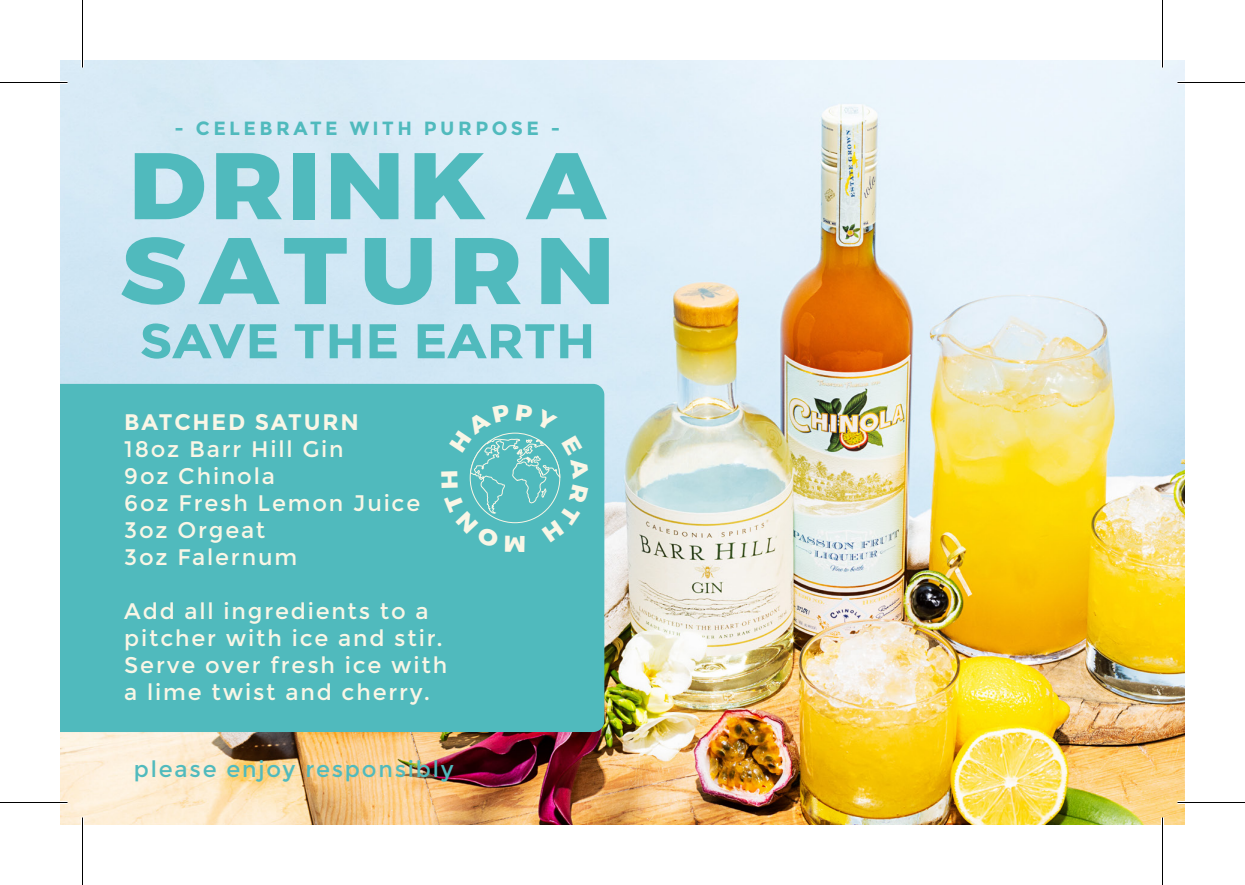
<style>
.page{position:relative;width:1245px;height:885px;background:#fff}
.page>*{position:absolute;margin:0;border:0;box-sizing:border-box;transform-origin:0 0}
.t1{font:800 94.25px/84.8px "Montserrat";letter-spacing:.045em;color:#50babd;scale:1.08 1}
.t2{font:700 48.75px "Montserrat";color:#50babd;scale:1.08 1}
.t3{font:22.5px/27px "Montserrat";letter-spacing:.08em;color:#f9f6e6}
.t4{font:22.5px "Montserrat";letter-spacing:.08em;color:#50babd}
.t5{font:700 22.5px "Montserrat";letter-spacing:.08em;color:#f9f6e6}
.t6{font:700 19px "Montserrat";letter-spacing:.18em;color:#50babd}
</style>
<div class="page">
<img style="left:61px;top:60px;width:1124px;height:765px">
<div style="left:60px;top:384px;width:544px;height:348px;background:#50babd"></div>
<hr style="left:0;top:81px;width:68px;height:3px;background:#fff">
<hr style="left:1178px;top:81px;width:67px;height:3px;background:#fff">
<hr style="left:0;top:801px;width:68px;height:3px;background:#fff">
<hr style="left:1178px;top:801px;width:67px;height:3px;background:#fff">
<hr style="left:81px;top:0;width:3px;height:68px;background:#fff">
<hr style="left:81px;top:818px;width:3px;height:67px;background:#fff">
<hr style="left:1161px;top:0;width:3px;height:68px;background:#fff">
<hr style="left:1161px;top:818px;width:3px;height:67px;background:#fff">
<hr style="left:0;top:82px;width:68px;height:1px;background:#000">
<hr style="left:1178px;top:82px;width:67px;height:1px;background:#000">
<hr style="left:0;top:802px;width:68px;height:1px;background:#000">
<hr style="left:1178px;top:802px;width:67px;height:1px;background:#000">
<hr style="left:82px;top:0;width:1px;height:68px;background:#000">
<hr style="left:82px;top:818px;width:1px;height:67px;background:#000">
<hr style="left:1162px;top:0;width:1px;height:68px;background:#000">
<hr style="left:1162px;top:818px;width:1px;height:67px;background:#000">
<svg style="left:441px;top:404px;width:148px;height:148px;background:#57bcbe"></svg>
<p class="t6" style="left:175px;top:117px;width:387px">- CELEBRATE WITH PURPOSE -</p>
<h1 class="t1" style="left:120px;top:136px;width:460px">DRINK A<br>SATURN</h1>
<h2 class="t2" style="left:139px;top:312px;width:424px">SAVE THE EARTH</h2>
<p class="t5" style="left:124px;top:409px;width:236px">BATCHED SATURN</p>
<p class="t3" style="left:124px;top:436px;width:297px">18oz Barr Hill Gin<br>9oz Chinola<br>6oz Fresh Lemon Juice<br>3oz Orgeat<br>3oz Falernum</p>
<p class="t3" style="left:124px;top:598px;width:324px">Add all ingredients to a pitcher with ice and stir.<br>Serve over fresh ice with a lime twist and cherry.</p>
<p class="t4" style="left:134px;top:756px;width:321px">please enjoy responsibly</p>
</div>
